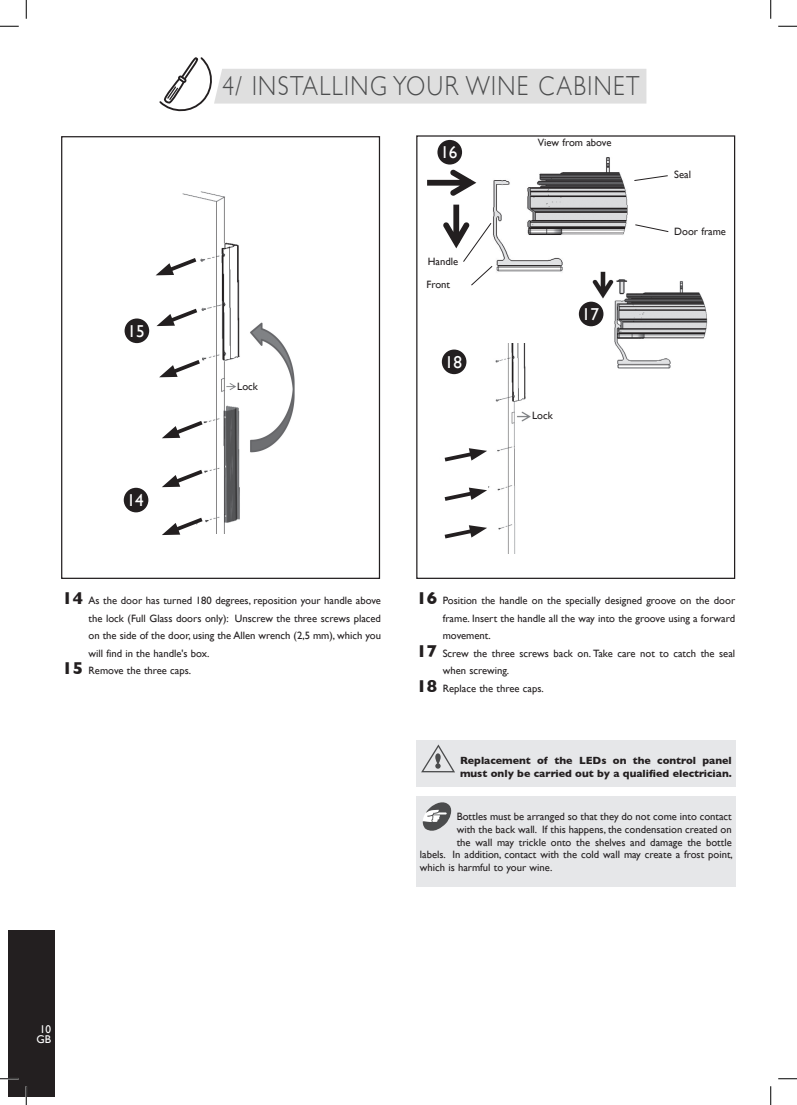
<style>
.page{position:relative;width:797px;height:1105px;background:#fff}
.page>*{position:absolute;margin:0;border:0;box-sizing:border-box;transform-origin:0 0}
.Tete_de_chapitre_FR{font:300 27.5px "Gill Sans";letter-spacing:.06em;color:#4b4c4d;scale:.85 1}
.C11_Chiffre{font:17.25px "Gill Sans";color:#fff}
.t1{font:15.38px/18.5px "Calibri";color:#231f20}
.t2{font:11.25px/10px "Gill Sans";color:#fff;text-align:center}
.Texte_courant_Chiffr{font:10.62px/17.5px "Gill Sans";color:#231f20;text-align:justify}
.Texte_courant{font:10.62px "Gill Sans";color:#231f20}
.Texte_courant-2{font:700 10.62px/12.8px "Gill Sans";color:#231f20}
.Texte_courant_puce{font:10.62px "Gill Sans";color:#231f20}
.s1{font-weight:700;font-size:17.5px}
</style>
<div class="page">
<div style="left:9px;top:930px;width:46px;height:166px;background:#231f20"></div>
<div style="left:61px;top:136px;width:319px;height:443px;border:1px solid #231f20"></div>
<div style="left:124px;top:488px;width:24px;height:24px;background:#231f20;border-radius:50%"></div>
<img style="left:182px;top:191px;width:113px;height:342px">
<div style="left:125px;top:318px;width:24px;height:25px;background:#231f20;border-radius:50%"></div>
<div style="left:416px;top:135px;width:319px;height:444px;border:1px solid #231f20"></div>
<svg style="left:427px;top:169px;width:49px;height:27px"></svg>
<div style="left:437px;top:140px;width:25px;height:25px;background:#231f20;border-radius:50%"></div>
<img style="left:441px;top:343px;width:90px;height:210px">
<div style="left:442px;top:350px;width:24px;height:24px;background:#231f20;border-radius:50%"></div>
<img style="left:493px;top:157px;width:135px;height:115px">
<img style="left:576px;top:265px;width:132px;height:104px">
<div style="left:579px;top:302px;width:24px;height:24px;background:#231f20;border-radius:50%"></div>
<svg style="left:443px;top:205px;width:50px;height:81px"></svg>
<svg style="left:634px;top:175px;width:34px;height:6px"></svg>
<svg style="left:635px;top:224px;width:34px;height:8px"></svg>
<div style="left:156px;top:239px;width:40px;height:296px;background:#fff"></div>
<svg style="left:159px;top:357px;width:45px;height:21px"></svg>
<svg style="left:156px;top:306px;width:45px;height:21px"></svg>
<svg style="left:156px;top:255px;width:44px;height:21px"></svg>
<svg style="left:162px;top:418px;width:45px;height:21px"></svg>
<svg style="left:162px;top:467px;width:45px;height:21px"></svg>
<svg style="left:162px;top:515px;width:45px;height:21px"></svg>
<div style="left:237px;top:382px;width:51px;height:15px;background:#fff"></div>
<div style="left:440px;top:402px;width:47px;height:152px;background:#fff"></div>
<svg style="left:444px;top:448px;width:43px;height:14px"></svg>
<svg style="left:444px;top:488px;width:43px;height:13px"></svg>
<svg style="left:444px;top:525px;width:43px;height:14px"></svg>
<div style="left:416px;top:797px;width:319px;height:90px;background:#e6e7e9"></div>
<svg style="left:422px;top:802px;width:29px;height:29px"></svg>
<div style="left:416px;top:741px;width:319px;height:46px;background:#e6e7e9"></div>
<svg style="left:421px;top:744px;width:34px;height:28px"></svg>
<svg style="left:159px;top:57px;width:487px;height:55px"></svg>
<svg style="left:0;top:25px;width:19px;height:2px"></svg>
<svg style="left:778px;top:25px;width:19px;height:2px"></svg>
<svg style="left:0;top:1078px;width:19px;height:1px"></svg>
<svg style="left:778px;top:1078px;width:19px;height:1px"></svg>
<svg style="left:25px;top:0;width:2px;height:19px"></svg>
<svg style="left:25px;top:1086px;width:2px;height:19px"></svg>
<svg style="left:770px;top:0;width:1px;height:19px"></svg>
<svg style="left:770px;top:1086px;width:1px;height:19px"></svg>
<p class="t1" style="left:528px;top:69px;width:60px">Côté face avant</p>
<p class="Tete_de_chapitre_FR" style="left:222px;top:64px;width:492px">4/ INSTALLING YOUR WINE CABINET</p>
<p class="C11_Chiffre" style="left:127px;top:321px;width:19px">15</p>
<p class="C11_Chiffre" style="left:127px;top:490px;width:19px">14</p>
<p class="Texte_courant_puce" style="left:237px;top:380px;width:22px">Lock</p>
<p class="Texte_courant_Chiffr" style="left:89px;top:592px;width:294px;text-indent:-26px"><span class="s1">14</span> As the door has turned 180 degrees, reposition your handle above the lock (Full Glass doors only): Unscrew the three screws placed on the side of the door, using the Allen wrench (2,5 mm), which you will find in the handle's box.</p>
<p class="Texte_courant_Chiffr" style="left:62px;top:662px;width:130px"><span class="s1">15</span> Remove the three caps.</p>
<p class="C11_Chiffre" style="left:440px;top:142px;width:19px">16</p>
<p class="Texte_courant_puce" style="left:428px;top:255px;width:32px">Handle</p>
<p class="Texte_courant_puce" style="left:426px;top:278px;width:25px">Front</p>
<p class="C11_Chiffre" style="left:445px;top:352px;width:19px">18</p>
<p class="Texte_courant_puce" style="left:538px;top:136px;width:75px">View from above</p>
<p class="C11_Chiffre" style="left:581px;top:304px;width:19px">17</p>
<p class="Texte_courant_puce" style="left:532px;top:409px;width:22px">Lock</p>
<p class="Texte_courant_puce" style="left:674px;top:168px;width:18px">Seal</p>
<p class="Texte_courant_puce" style="left:674px;top:225px;width:53px">Door frame</p>
<p class="Texte_courant_Chiffr" style="left:443px;top:592px;width:294px;text-indent:-26px"><span class="s1">16</span> Position the handle on the specially designed groove on the door frame. Insert the handle all the way into the groove using a forward movement.</p>
<p class="Texte_courant_Chiffr" style="left:443px;top:644px;width:294px;text-indent:-26px"><span class="s1">17</span> Screw the three screws back on. Take care not to catch the seal when screwing.</p>
<p class="Texte_courant_Chiffr" style="left:416px;top:679px;width:129px"><span class="s1">18</span> Replace the three caps.</p>
<p class="Texte_courant-2" style="left:460px;top:754px;width:273px">Replacement of the LEDs on the control panel must only be carried out by a qualified electrician.</p>
<p class="Texte_courant" style="left:457px;top:810px;width:276px">Bottles must be arranged so that they do not come into contact</p>
<p class="Texte_courant" style="left:457px;top:823px;width:276px">with the back wall. If this happens, the condensation created on</p>
<p class="Texte_courant" style="left:457px;top:836px;width:276px">the wall may trickle onto the shelves and damage the bottle</p>
<p class="Texte_courant" style="left:420px;top:848px;width:314px">labels. In addition, contact with the cold wall may create a frost point,</p>
<p class="Texte_courant" style="left:420px;top:861px;width:134px">which is harmful to your wine.</p>
<p class="t2" style="left:36px;top:1024px;width:16px">10<br>GB</p>
</div>
